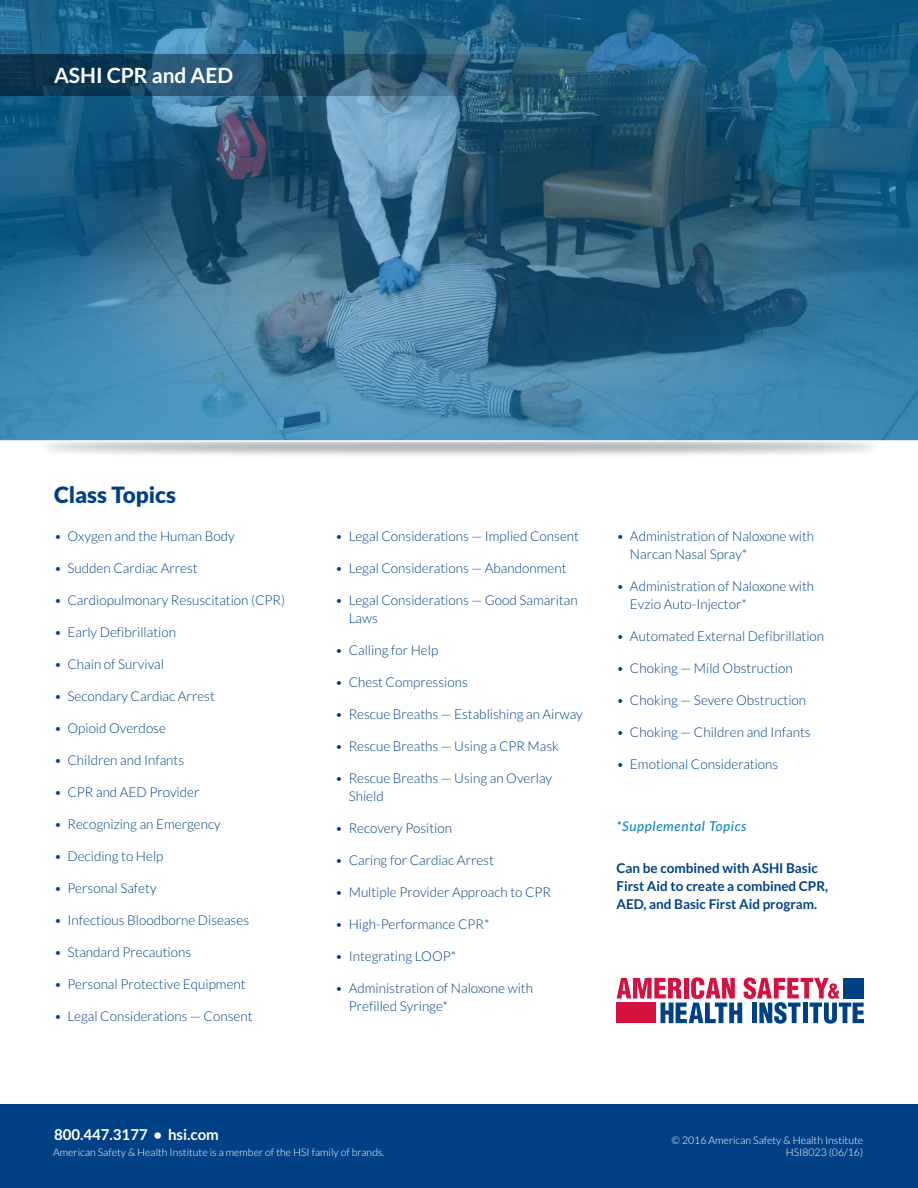
<style>
.page{position:relative;width:918px;height:1188px;background:#fff}
.page>*{position:absolute;margin:0;border:0;box-sizing:border-box;transform-origin:0 0}
.t1{font:900 22.5px "Lato";color:#004186}
.t2{font:700 21px "Lato";color:#fff}
.t3{font:700 15px "Lato";color:#fff}
.t4{font:300 13.5px/18px "Lato";color:#004186}
.t5{font:700 13.5px/18px "Lato";color:#004186}
.t6{font:italic 13.5px "Lato";letter-spacing:.05em;color:#0079c1}
.t7{font:300 10.5px/12.6px "Lato";color:#fff;text-align:right}
</style>
<div class="page">
<div style="left:37px;top:434px;width:845px;height:25px;background:#000;opacity:.39"></div>
<svg style="left:0;top:0;width:918px;height:442px;background:#326e91"></svg>
<svg style="left:0;top:54px;width:662px;height:41px;background:#21506c"></svg>
<svg style="left:617px;top:977px;width:247px;height:47px"></svg>
<div style="left:843px;top:978px;width:21px;height:20px;background:#004186"></div>
<div style="left:616px;top:1003px;width:40px;height:20px;background:#d31242"></div>
<div style="left:0;top:1105px;width:918px;height:83px;background:#004186"></div>
<h2 class="t2" style="left:54px;top:63px;width:181px">ASHI CPR and AED</h2>
<h1 class="t1" style="left:54px;top:482px;width:123px">Class Topics</h1>
<p class="t4" style="left:54px;top:527px;width:182px">• Oxygen and the Human Body</p>
<p class="t4" style="left:54px;top:559px;width:145px">• Sudden Cardiac Arrest</p>
<p class="t4" style="left:54px;top:591px;width:233px">• Cardiopulmonary Resuscitation (CPR)</p>
<p class="t4" style="left:54px;top:623px;width:123px">• Early Defibrillation</p>
<p class="t4" style="left:54px;top:655px;width:112px">• Chain of Survival</p>
<p class="t4" style="left:54px;top:687px;width:162px">• Secondary Cardiac Arrest</p>
<p class="t4" style="left:54px;top:719px;width:114px">• Opioid Overdose</p>
<p class="t4" style="left:54px;top:751px;width:132px">• Children and Infants</p>
<p class="t4" style="left:54px;top:783px;width:147px">• CPR and AED Provider</p>
<p class="t4" style="left:54px;top:815px;width:168px">• Recognizing an Emergency</p>
<p class="t4" style="left:54px;top:847px;width:111px">• Deciding to Help</p>
<p class="t4" style="left:54px;top:879px;width:104px">• Personal Safety</p>
<p class="t4" style="left:54px;top:912px;width:197px">• Infectious Bloodborne Diseases</p>
<p class="t4" style="left:54px;top:944px;width:139px">• Standard Precautions</p>
<p class="t4" style="left:54px;top:976px;width:193px">• Personal Protective Equipment</p>
<p class="t4" style="left:54px;top:1008px;width:200px">• Legal Considerations — Consent</p>
<p class="t4" style="left:335px;top:527px;width:245px">• Legal Considerations — Implied Consent</p>
<p class="t4" style="left:335px;top:559px;width:233px">• Legal Considerations — Abandonment</p>
<p class="t4" style="left:349px;top:591px;width:230px;text-indent:-14px">• Legal Considerations — Good Samaritan<br>Laws</p>
<p class="t4" style="left:335px;top:641px;width:105px">• Calling for Help</p>
<p class="t4" style="left:335px;top:673px;width:134px">• Chest Compressions</p>
<p class="t4" style="left:335px;top:705px;width:249px">• Rescue Breaths — Establishing an Airway</p>
<p class="t4" style="left:335px;top:737px;width:225px">• Rescue Breaths — Using a CPR Mask</p>
<p class="t4" style="left:349px;top:769px;width:205px;text-indent:-14px">• Rescue Breaths — Using an Overlay<br>Shield</p>
<p class="t4" style="left:335px;top:819px;width:118px">• Recovery Position</p>
<p class="t4" style="left:335px;top:851px;width:160px">• Caring for Cardiac Arrest</p>
<p class="t4" style="left:335px;top:883px;width:217px">• Multiple Provider Approach to CPR</p>
<p class="t4" style="left:335px;top:915px;width:156px">• High-Performance CPR*</p>
<p class="t4" style="left:335px;top:947px;width:122px">• Integrating LOOP*</p>
<p class="t4" style="left:349px;top:979px;width:186px;text-indent:-14px">• Administration of Naloxone with<br>Prefilled Syringe*</p>
<p class="t4" style="left:630px;top:527px;width:186px;text-indent:-14px">• Administration of Naloxone with<br>Narcan Nasal Spray*</p>
<p class="t4" style="left:630px;top:577px;width:186px;text-indent:-14px">• Administration of Naloxone with<br>Evzio Auto-Injector*</p>
<p class="t4" style="left:616px;top:627px;width:209px">• Automated External Defibrillation</p>
<p class="t4" style="left:616px;top:659px;width:178px">• Choking — Mild Obstruction</p>
<p class="t4" style="left:616px;top:691px;width:191px">• Choking — Severe Obstruction</p>
<p class="t4" style="left:616px;top:723px;width:196px">• Choking — Children and Infants</p>
<p class="t4" style="left:616px;top:755px;width:163px">• Emotional Considerations</p>
<p class="t6" style="left:616px;top:819px;width:132px">*Supplemental Topics</p>
<p class="t5" style="left:616px;top:859px;width:213px">Can be combined with ASHI Basic<br>First Aid to create a combined CPR,<br>AED, and Basic First Aid program.</p>
<p class="t3" style="left:54px;top:1126px;width:166px">800.447.3177 • hsi.com</p>
<p class="t7" style="left:53px;top:1146px;width:333px">American Safety &amp; Health Institute is a member of the HSI family of brands.</p>
<p class="t7" style="left:672px;top:1134px;width:193px">© 2016 American Safety &amp; Health Institute<br>HSI8023 (06/16)</p>
</div>
